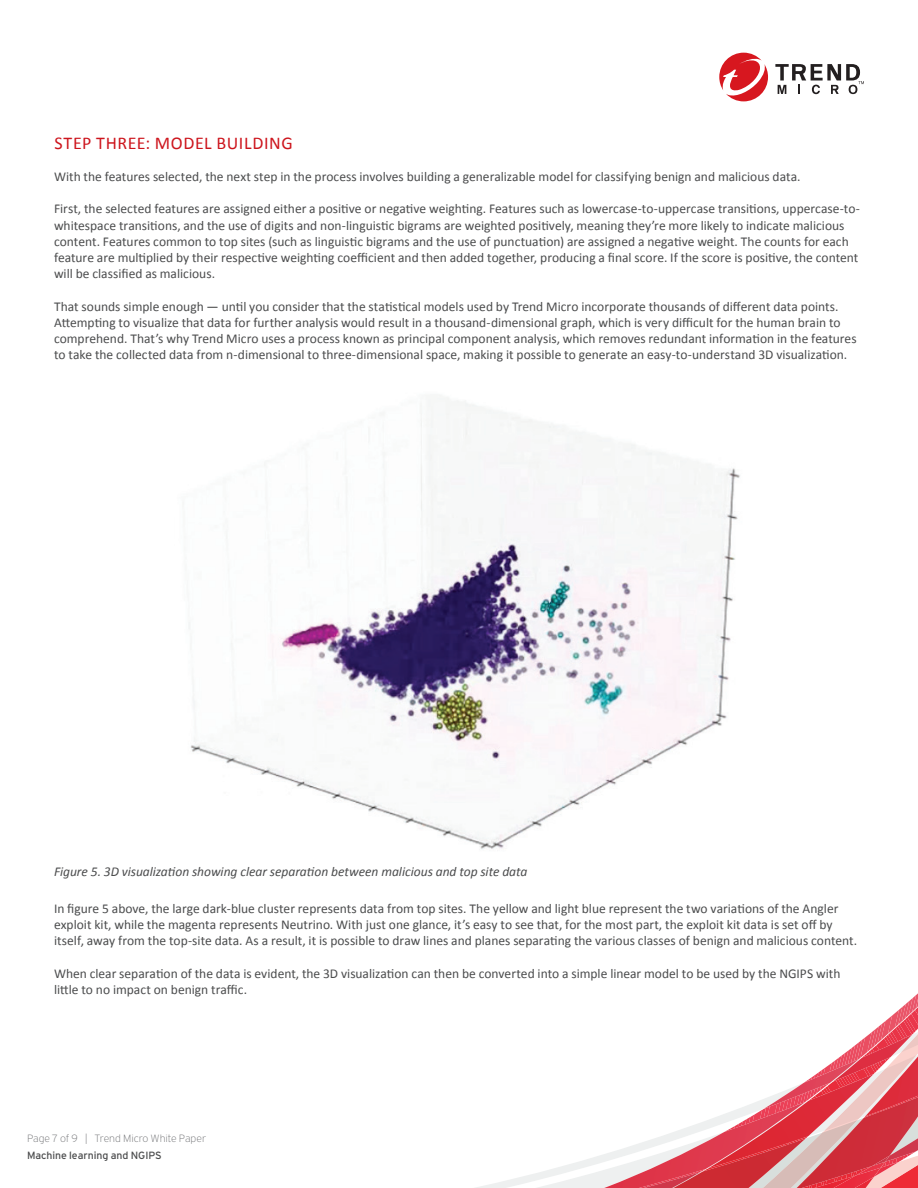
<style>
.page{position:relative;width:918px;height:1188px;background:#fff}
.page>*{position:absolute;margin:0;border:0;box-sizing:border-box;transform-origin:0 0}
.t1{font:18px "Calibri";letter-spacing:.03em;color:#cd151d}
.t2{font:13.5px/16.2px "Calibri";color:#4b4c4d}
.t3{font:italic 13.5px "Calibri";color:#4b4c4d}
.t4{font:200 10.5px "Interstate";letter-spacing:-.01em;color:#6c6d70}
.t5{font:10.5px "Interstate";letter-spacing:-.005em;color:#4b4c4d}
</style>
<div class="page">
<svg style="left:476px;top:993px;width:442px;height:195px"></svg>
<img style="left:874px;top:1162px;width:25px;height:15px">
<img style="left:834px;top:1168px;width:47px;height:20px">
<svg style="left:775px;top:64px;width:89px;height:30px"></svg>
<svg style="left:719px;top:53px;width:49px;height:48px"></svg>
<img style="left:189px;top:398px;width:551px;height:451px">
<h1 class="t1" style="left:54px;top:131px;width:240px">STEP THREE: MODEL BUILDING</h1>
<p class="t2" style="left:54px;top:168px;width:748px">With the features selected, the next step in the process involves building a generalizable model for classifying benign and malicious data.</p>
<p class="t2" style="left:54px;top:201px;width:808px">First, the selected features are assigned either a positive or negative weighting. Features such as lowercase-to-uppercase transitions, uppercase-to&shy;whitespace transitions, and the use of digits and non-linguistic bigrams are weighted positively, meaning they’re more likely to indicate malicious content. Features common to top sites (such as linguistic bigrams and the use of punctuation) are assigned a negative weight. The counts for each feature are multiplied by their respective weighting coefficient and then added together, producing a final score. If the score is positive, the content will be classified as malicious.</p>
<p class="t2" style="left:54px;top:298px;width:804px">That sounds simple enough — until you consider that the statistical models used by Trend Micro incorporate thousands of different data points.<br>Attempting to visualize that data for further analysis would result in a thousand-dimensional graph, which is very difficult for the human brain to comprehend. That’s why Trend Micro uses a process known as principal component analysis, which removes redundant information in the features to take the collected data from n-dimensional to three-dimensional space, making it possible to generate an easy-to-understand 3D visualization.</p>
<p class="t3" style="left:54px;top:862px;width:475px">Figure 5. 3D visualization showing clear separation between malicious and top site data</p>
<p class="t2" style="left:54px;top:900px;width:805px">In figure 5 above, the large dark-blue cluster represents data from top sites. The yellow and light blue represent the two variations of the Angler exploit kit, while the magenta represents Neutrino. With just one glance, it’s easy to see that, for the most part, the exploit kit data is set off by itself, away from the top-site data. As a result, it is possible to draw lines and planes separating the various classes of benign and malicious content.</p>
<p class="t2" style="left:54px;top:965px;width:788px">When clear separation of the data is evident, the 3D visualization can then be converted into a simple linear model to be used by the NGIPS with little to no impact on benign traffic.</p>
<p class="t4" style="left:27px;top:1132px;width:181px">Page 7 of 9 | Trend Micro White Paper</p>
<p class="t5" style="left:27px;top:1149px;width:136px">Machine learning and NGIPS</p>
</div>
